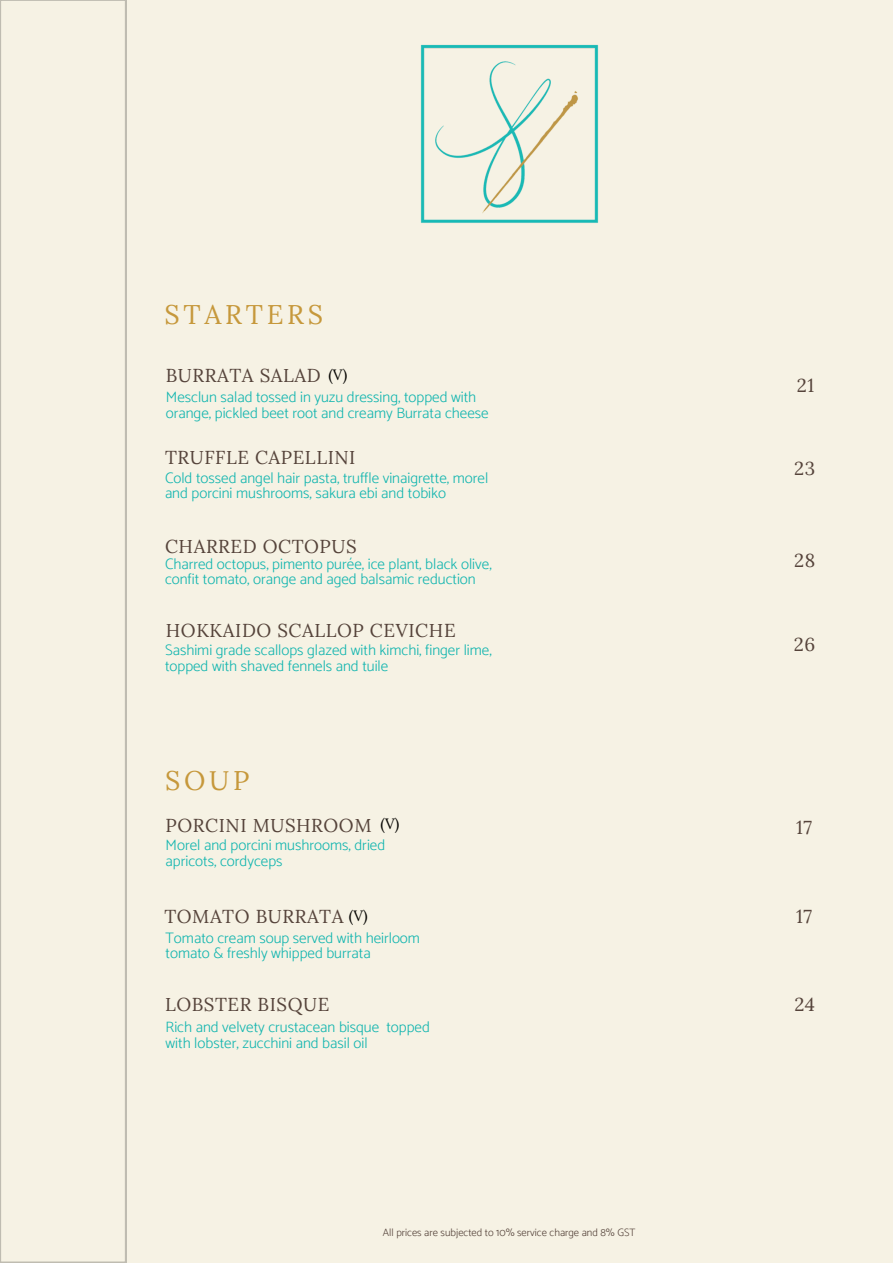
<style>
.page{position:relative;width:893px;height:1264px;background:#fff}
.page>*{position:absolute;margin:0;border:0;box-sizing:border-box;transform-origin:0 0}
.t1{font:26.85px "Lora";letter-spacing:.14em;color:#c6983b}
.t2{font:18.75px "Lora";letter-spacing:.03em;color:#55433a}
.t3{font:300 15.15px/15.8px "Catamaran";color:#11b5af}
.t4{font:15px "Lora";color:#080704}
.t5{font:300 10.65px "Catamaran";color:#55433a}
</style>
<div class="page">
<div style="left:0;top:0;width:892px;height:1262px;background:#f6f2e4"></div>
<svg style="left:0;top:0;width:126px;height:1262px"></svg>
<img style="left:420px;top:44px;width:179px;height:179px">
<h1 class="t1" style="left:164px;top:294px;width:160px">STARTERS</h1>
<p class="t4" style="left:328px;top:363px;width:20px">(V)</p>
<p class="t2" style="left:166px;top:361px;width:156px">BURRATA SALAD</p>
<p class="t3" style="left:166px;top:389px;width:324px">Mesclun salad tossed in yuzu dressing, topped with orange, pickled beet root and creamy Burrata cheese</p>
<p class="t2" style="left:165px;top:443px;width:192px">TRUFFLE CAPELLINI</p>
<p class="t3" style="left:165px;top:469px;width:325px">Cold tossed angel hair pasta, truffle vinaigrette, morel and porcini mushrooms, sakura ebi and tobiko</p>
<p class="t2" style="left:165px;top:531px;width:193px">CHARRED OCTOPUS</p>
<p class="t3" style="left:165px;top:555px;width:328px">Charred octopus, pimento purée, ice plant, black olive, confit tomato, orange and aged balsamic reduction</p>
<p class="t2" style="left:166px;top:615px;width:291px">HOKKAIDO SCALLOP CEVICHE</p>
<p class="t3" style="left:165px;top:641px;width:328px">Sashimi grade scallops glazed with kimchi, finger lime, topped with shaved fennels and tuile</p>
<h1 class="t1" style="left:165px;top:760px;width:86px">SOUP</h1>
<p class="t2" style="left:165px;top:811px;width:235px">PORCINI MUSHROOM <sup>(V)</sup></p>
<p class="t3" style="left:165px;top:837px;width:221px">Morel and porcini mushrooms, dried apricots, cordyceps</p>
<p class="t4" style="left:349px;top:904px;width:20px">(V)</p>
<p class="t2" style="left:164px;top:902px;width:181px">TOMATO BURRATA</p>
<p class="t3" style="left:165px;top:929px;width:256px">Tomato cream soup served with heirloom tomato &amp; freshly whipped burrata</p>
<p class="t2" style="left:165px;top:990px;width:166px">LOBSTER BISQUE</p>
<p class="t3" style="left:165px;top:1018px;width:266px">Rich and velvety crustacean bisque topped with lobster, zucchini and basil oil</p>
<p class="t5" style="left:383px;top:1225px;width:254px">All prices are subjected to 10% service charge and 8% GST</p>
<p class="t2" style="left:796px;top:371px;width:19px">21</p>
<p class="t2" style="left:794px;top:453px;width:22px">23</p>
<p class="t2" style="left:794px;top:545px;width:23px">28</p>
<p class="t2" style="left:793px;top:629px;width:23px">26</p>
<p class="t2" style="left:796px;top:813px;width:17px">17</p>
<p class="t2" style="left:796px;top:902px;width:17px">17</p>
<p class="t2" style="left:794px;top:990px;width:22px">24</p>
</div>
